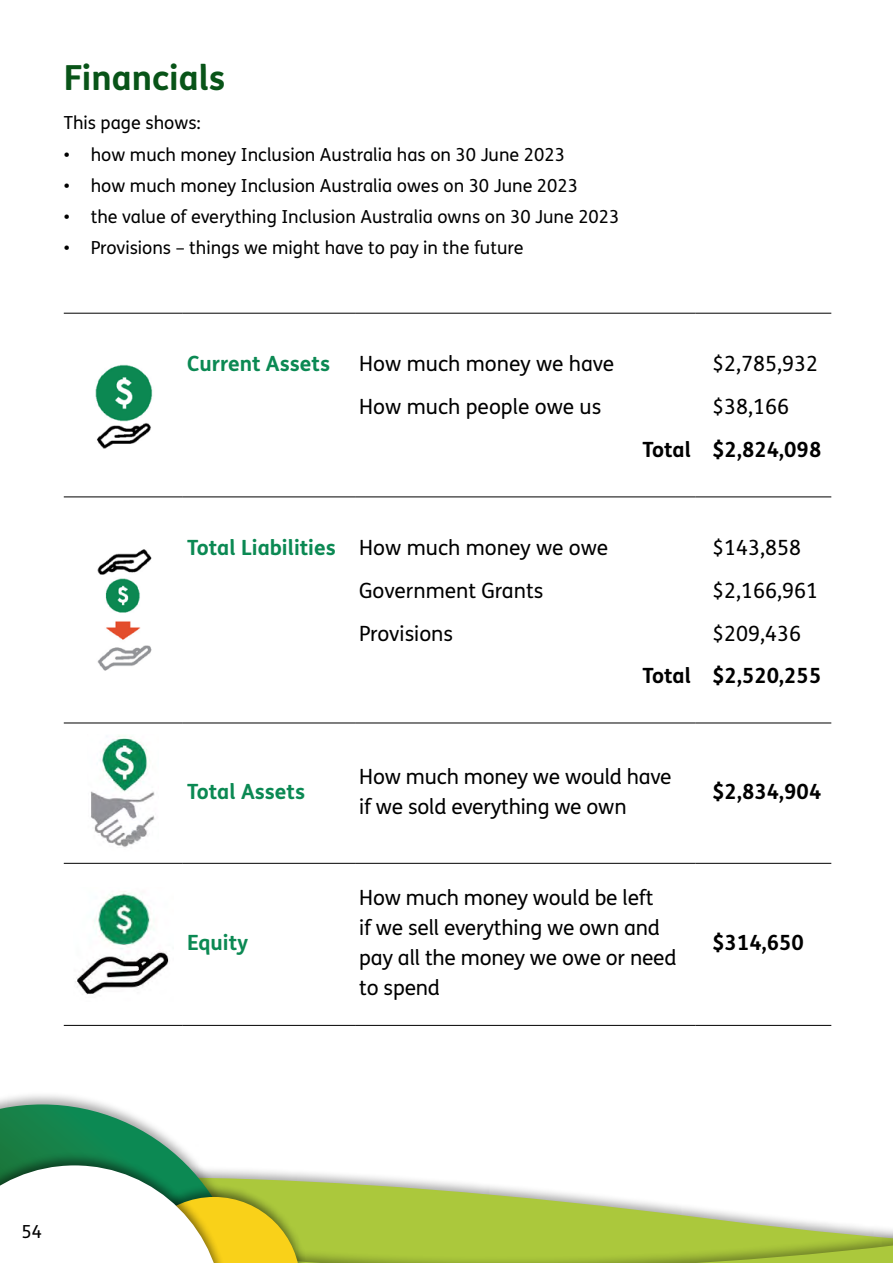
<style>
.page{position:relative;width:893px;height:1263px;background:#fff}
.page>*{position:absolute;margin:0;border:0;box-sizing:border-box;transform-origin:0 0}
.Heading_1{font:700 34.5px "FS Me";color:#085418}
.t1{font:21px/30px "FS Me";letter-spacing:-.01em;color:#000}
.t2{font:700 21px "FS Me";color:#000}
.t3{font:700 21px "FS Me";color:#0b8953}
.Paragraph{font:18px "FS Me";color:#000}
</style>
<div class="page">
<svg style="left:300px;top:1172px;width:593px;height:91px;fill:#abc83c"></svg>
<div style="left:0;top:1091px;width:255px;height:172px;background:#000;opacity:.35"></div>
<div style="left:119px;top:1183px;width:190px;height:80px;background:#000;opacity:.49"></div>
<svg style="left:0;top:1104px;width:300px;height:159px"></svg>
<hr style="left:64px;top:313px;width:119px;height:1px;background:#000">
<hr style="left:183px;top:313px;width:172px;height:1px;background:#000">
<hr style="left:355px;top:313px;width:340px;height:1px;background:#000">
<hr style="left:695px;top:313px;width:136px;height:1px;background:#000">
<hr style="left:64px;top:497px;width:119px;height:1px;background:#000">
<hr style="left:183px;top:497px;width:172px;height:1px;background:#000">
<hr style="left:355px;top:497px;width:340px;height:1px;background:#000">
<hr style="left:695px;top:497px;width:136px;height:1px;background:#000">
<hr style="left:64px;top:723px;width:119px;height:1px;background:#000">
<hr style="left:183px;top:723px;width:172px;height:1px;background:#000">
<hr style="left:355px;top:723px;width:340px;height:1px;background:#000">
<hr style="left:695px;top:723px;width:136px;height:1px;background:#000">
<hr style="left:64px;top:863px;width:119px;height:1px;background:#000">
<hr style="left:183px;top:863px;width:172px;height:1px;background:#000">
<hr style="left:355px;top:863px;width:340px;height:1px;background:#000">
<hr style="left:695px;top:863px;width:136px;height:1px;background:#000">
<hr style="left:64px;top:1025px;width:119px;height:1px;background:#000">
<hr style="left:183px;top:1025px;width:172px;height:1px;background:#000">
<hr style="left:355px;top:1025px;width:340px;height:1px;background:#000">
<hr style="left:695px;top:1025px;width:136px;height:1px;background:#000">
<img style="left:95px;top:364px;width:58px;height:85px">
<img style="left:97px;top:549px;width:55px;height:122px">
<img style="left:90px;top:736px;width:65px;height:111px">
<img style="left:75px;top:891px;width:94px;height:104px">
<p class="Heading_1" style="left:64px;top:56px;width:163px">Financials</p>
<p class="Paragraph" style="left:64px;top:113px;width:139px">This page shows:</p>
<p class="Paragraph" style="left:64px;top:144px;width:503px">• how much money Inclusion Australia has on 30 June 2023</p>
<p class="Paragraph" style="left:64px;top:175px;width:516px">• how much money Inclusion Australia owes on 30 June 2023</p>
<p class="Paragraph" style="left:64px;top:206px;width:557px">• the value of everything Inclusion Australia owns on 30 June 2023</p>
<p class="Paragraph" style="left:64px;top:238px;width:461px">• Provisions – things we might have to pay in the future</p>
<p class="t3" style="left:187px;top:351px;width:145px">Current Assets</p>
<p class="t1" style="left:359px;top:350px;width:256px">How much money we have</p>
<p class="t1" style="left:359px;top:392px;width:244px">How much people owe us</p>
<p class="t2" style="left:642px;top:436px;width:50px">Total</p>
<p class="t1" style="left:712px;top:350px;width:107px">$2,785,932</p>
<p class="t1" style="left:712px;top:392px;width:78px">$38,166</p>
<p class="t2" style="left:712px;top:436px;width:111px">$2,824,098</p>
<p class="t3" style="left:187px;top:535px;width:150px">Total Liabilities</p>
<p class="t1" style="left:359px;top:533px;width:250px">How much money we owe</p>
<p class="t1" style="left:359px;top:576px;width:186px">Government Grants</p>
<p class="t1" style="left:359px;top:619px;width:95px">Provisions</p>
<p class="t2" style="left:642px;top:663px;width:50px">Total</p>
<p class="t1" style="left:712px;top:533px;width:90px">$143,858</p>
<p class="t1" style="left:712px;top:576px;width:107px">$2,166,961</p>
<p class="t1" style="left:712px;top:619px;width:90px">$209,436</p>
<p class="t2" style="left:712px;top:663px;width:111px">$2,520,255</p>
<p class="t3" style="left:187px;top:778px;width:120px">Total Assets</p>
<p class="t3" style="left:187px;top:930px;width:63px">Equity</p>
<p class="t1" style="left:359px;top:762px;width:314px">How much money we would have if we sold everything we own</p>
<p class="t1" style="left:359px;top:883px;width:319px">How much money would be left<br>if we sell everything we own and pay all the money we owe or need to spend</p>
<p class="t2" style="left:712px;top:778px;width:111px">$2,834,904</p>
<p class="t2" style="left:712px;top:930px;width:93px">$314,650</p>
<p class="Paragraph" style="left:22px;top:1221px;width:22px">54</p>
</div>
